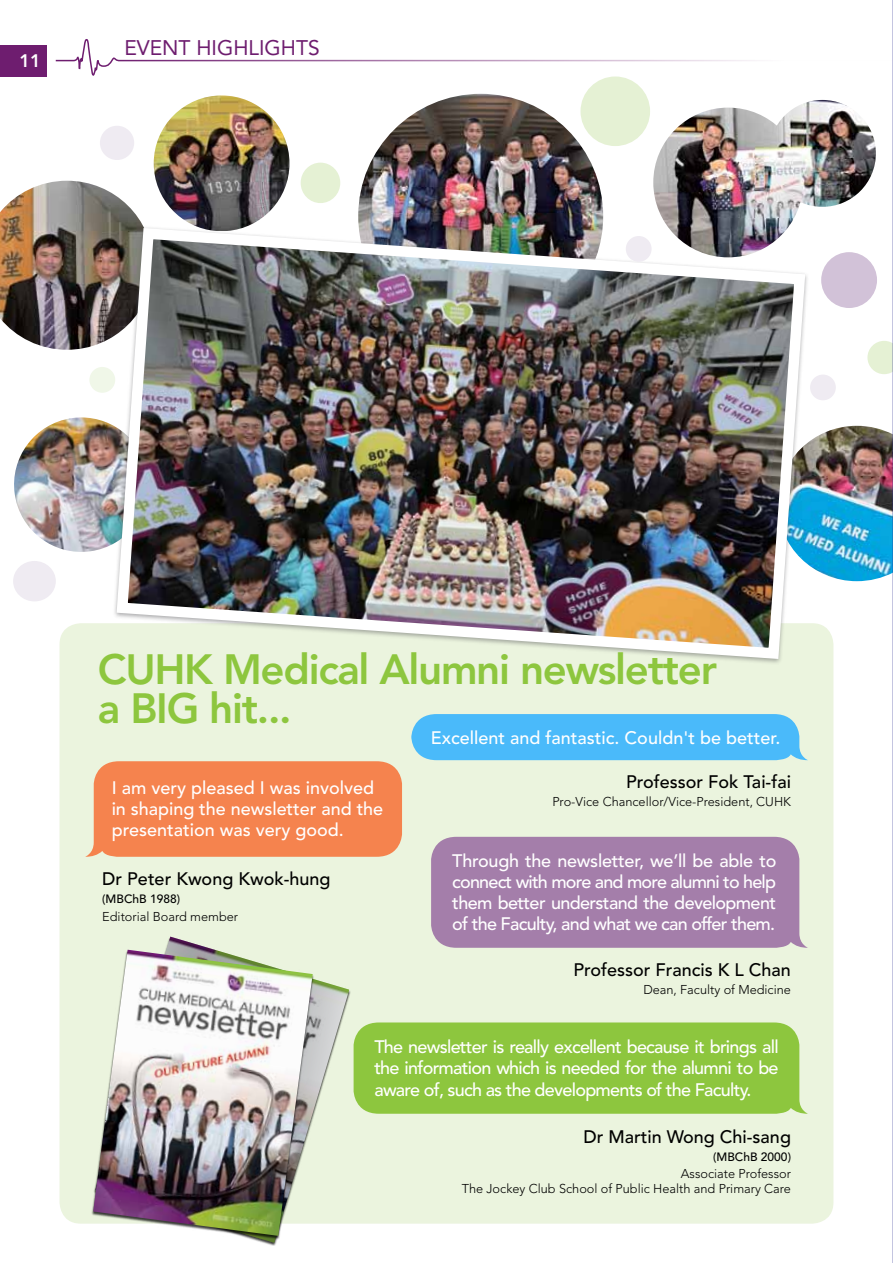
<style>
.page{position:relative;width:893px;height:1263px;background:#fff}
.page>*{position:absolute;margin:0;border:0;box-sizing:border-box;transform-origin:0 0}
.t1{font:800 42px/39px "Avenir";letter-spacing:-.03em;color:#8dc63e}
.t2{font:21px "Avenir";color:#6e1d6f}
.t3{font:500 18px/21px "Avenir";color:#fff;text-align:justify}
.t4{font:500 18px "Avenir";color:#000}
.t5{font:800 18px "Avenir";color:#fff}
.t6{font:300 12.75px/15px "Avenir";color:#000;text-align:right}
.t7{font:500 12px "Avenir";color:#000}
</style>
<div class="page">
<img style="left:0;top:181px;width:54px;height:168px">
<img style="left:14px;top:423px;width:40px;height:123px">
<div style="left:13px;top:561px;width:43px;height:40px;background:#efebf2;border-radius:50%"></div>
<div style="left:0;top:45px;width:47px;height:32px;background:#6e1d6f"></div>
<img style="left:54px;top:0;width:839px;height:1263px">
<p class="t5" style="left:20px;top:50px;width:23px">11</p>
<p class="t2" style="left:124px;top:35px;width:197px">EVENT HIGHLIGHTS</p>
<h1 class="t1" style="left:98px;top:649px;width:621px">CUHK Medical Alumni newsletter a BIG hit...</h1>
<p class="t3" style="left:112px;top:778px;width:273px;text-align:left">I am very pleased I was involved in shaping the newsletter and the presentation was very good.</p>
<p class="t4" style="left:102px;top:868px;width:230px">Dr Peter Kwong Kwok-hung</p>
<p class="t7" style="left:102px;top:892px;width:79px">(MBChB 1988)</p>
<p class="t6" style="left:102px;top:909px;width:137px">Editorial Board member</p>
<p class="t3" style="left:431px;top:727px;width:351px">Excellent and fantastic. Couldn't be better.</p>
<p class="t4" style="left:626px;top:772px;width:166px">Professor Fok Tai-fai</p>
<p class="t6" style="left:552px;top:794px;width:240px">Pro-Vice Chancellor/Vice-President, CUHK</p>
<p class="t3" style="left:452px;top:850px;width:326px">Through the newsletter, we’ll be able to connect with more and more alumni to help them better understand the development of the Faculty, and what we can offer them.</p>
<p class="t4" style="left:574px;top:959px;width:219px">Professor Francis K L Chan</p>
<p class="t6" style="left:643px;top:982px;width:149px">Dean, Faculty of Medicine</p>
<p class="t3" style="left:374px;top:1037px;width:406px">The newsletter is really excellent because it brings all the information which is needed for the alumni to be aware of, such as the developments of the Faculty.</p>
<p class="t4" style="left:583px;top:1126px;width:209px">Dr Martin Wong Chi-sang</p>
<p class="t7" style="left:713px;top:1149px;width:79px">(MBChB 2000)</p>
<p class="t6" style="left:462px;top:1166px;width:331px">Associate Professor<br>The Jockey Club School of Public Health and Primary Care</p>
</div>
